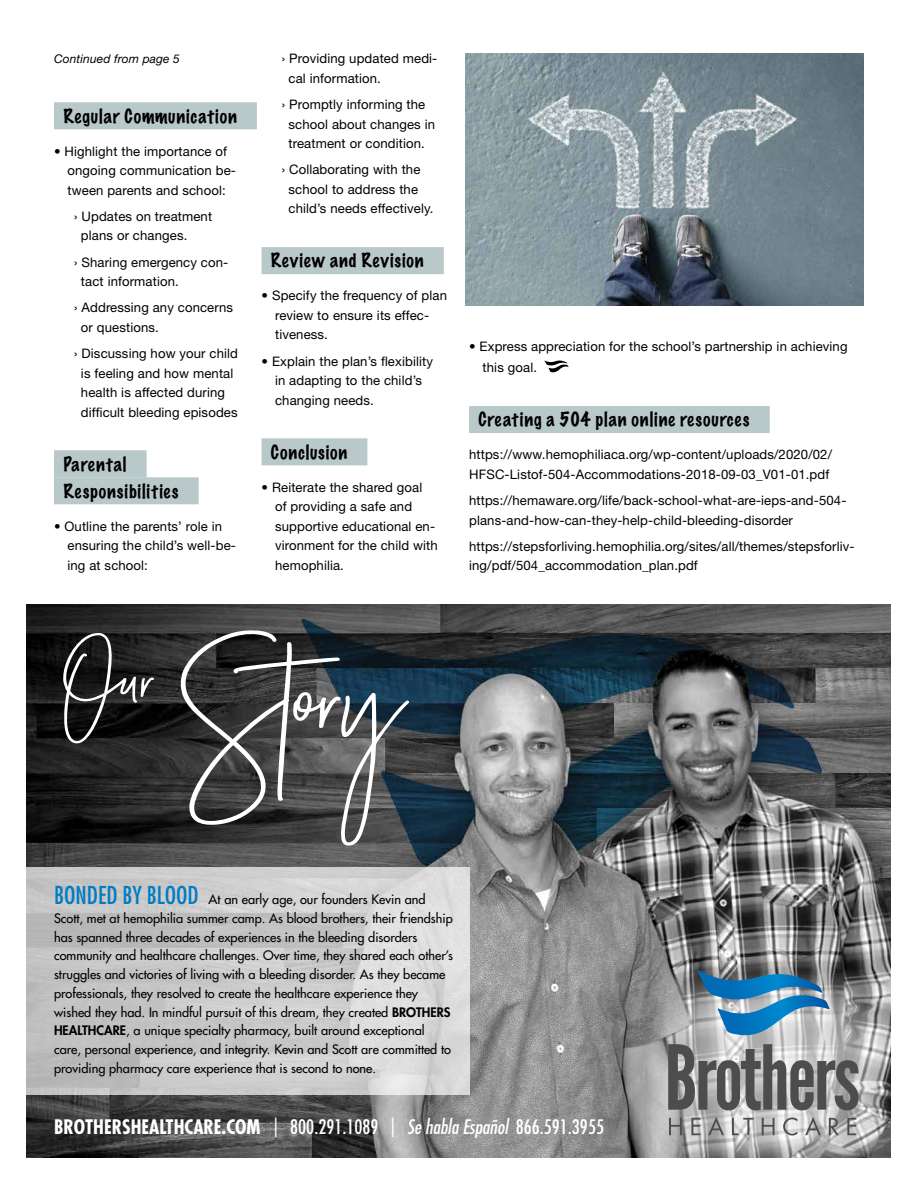
<style>
.page{position:relative;width:918px;height:1188px;background:#fff}
.page>*{position:absolute;margin:0;border:0;box-sizing:border-box;transform-origin:0 0}
.t1{font:condensed 19.5px "Futura Std";color:#fff}
.t2{font:100 18px/27px "Marker Felt";letter-spacing:.05em;color:#000}
.t3{font:13.2px/19.5px "Helvetica Neue LT Std";letter-spacing:.01em;color:#000}
.t4{font:500 12.75px/18.8px "Futura Std";color:#000}
.t5{font:italic 12px "Helvetica Neue LT Std";letter-spacing:.01em;color:#000}
.s1{font-weight:400;font-stretch:condensed;font-size:24px;color:#007cc4}
.s2{font-weight:800}
.s3{font-weight:700}
.s4{font-style:italic}
</style>
<div class="page">
<div style="left:54px;top:102px;width:203px;height:27px;background:#b9c8c8"></div>
<div style="left:54px;top:450px;width:93px;height:27px;background:#b9c8c8"></div>
<div style="left:54px;top:477px;width:145px;height:27px;background:#b9c8c8"></div>
<div style="left:262px;top:247px;width:182px;height:27px;background:#b9c8c8"></div>
<div style="left:262px;top:438px;width:105px;height:27px;background:#b9c8c8"></div>
<div style="left:469px;top:406px;width:301px;height:27px;background:#b9c8c8"></div>
<svg style="left:544px;top:360px;width:25px;height:13px"></svg>
<img style="left:466px;top:54px;width:398px;height:252px">
<img style="left:27px;top:604px;width:864px;height:554px">
<svg style="left:26px;top:867px;width:444px;height:228px;background:#ccc"></svg>
<svg style="left:640px;top:969px;width:251px;height:189px;background:#a6a6a7"></svg>
<svg style="left:62px;top:633px;width:93px;height:113px;background:#323232"></svg>
<svg style="left:180px;top:630px;width:230px;height:217px;background:#4d5052"></svg>
<svg style="left:697px;top:970px;width:126px;height:62px;background:#5e93b4"></svg>
<svg style="left:668px;top:1044px;width:191px;height:66px;background:#868688"></svg>
<svg style="left:669px;top:1118px;width:13px;height:17px"></svg>
<svg style="left:691px;top:1118px;width:9px;height:17px"></svg>
<svg style="left:708px;top:1117px;width:16px;height:18px"></svg>
<svg style="left:732px;top:1118px;width:22px;height:17px"></svg>
<svg style="left:762px;top:1118px;width:13px;height:17px"></svg>
<svg style="left:783px;top:1118px;width:14px;height:18px"></svg>
<svg style="left:805px;top:1117px;width:16px;height:18px"></svg>
<svg style="left:829px;top:1118px;width:10px;height:17px"></svg>
<svg style="left:847px;top:1118px;width:9px;height:17px"></svg>
<p class="t5" style="left:54px;top:51px;width:127px">Continued from page 5</p>
<h2 class="t2" style="left:63px;top:102px;width:175px">Regular Communication</h2>
<p class="t3" style="left:68px;top:141px;width:170px;text-indent:-14px">• Highlight the importance of ongoing communication be&shy;tween parents and school:</p>
<p class="t3" style="left:81px;top:206px;width:133px;text-indent:-7px">› Updates on treatment plans or changes.</p>
<p class="t3" style="left:81px;top:252px;width:149px;text-indent:-7px">› Sharing emergency con&shy;tact information.</p>
<p class="t3" style="left:81px;top:298px;width:154px;text-indent:-7px">› Addressing any concerns or questions.</p>
<p class="t3" style="left:74px;top:343px;width:165px;text-align:center">› Discussing how your child is feeling and how mental health is affected during difficult bleeding episodes</p>
<h2 class="t2" style="left:63px;top:450px;width:117px">Parental<br>Responsibilities</h2>
<p class="t3" style="left:68px;top:516px;width:170px;text-indent:-14px">• Outline the parents’ role in ensuring the child’s well-be&shy;ing at school:</p>
<p class="t3" style="left:289px;top:49px;width:150px;text-indent:-7px">› Providing updated medi&shy;cal information.</p>
<p class="t3" style="left:289px;top:95px;width:148px;text-indent:-7px">› Promptly informing the school about changes in treatment or condition.</p>
<p class="t3" style="left:289px;top:160px;width:147px;text-indent:-7px">› Collaborating with the school to address the child’s needs effectively.</p>
<h2 class="t2" style="left:271px;top:247px;width:154px">Review and Revision</h2>
<p class="t3" style="left:275px;top:286px;width:174px;text-indent:-14px">• Specify the frequency of plan review to ensure its effec&shy;tiveness.</p>
<p class="t3" style="left:275px;top:351px;width:159px;text-indent:-14px">• Explain the plan’s flexibility in adapting to the child’s changing needs.</p>
<h2 class="t2" style="left:271px;top:438px;width:78px">Conclusion</h2>
<p class="t3" style="left:275px;top:477px;width:164px;text-indent:-14px">• Reiterate the shared goal<br>of providing a safe and supportive educational en&shy;vironment for the child with hemophilia.</p>
<p class="t3" style="left:483px;top:336px;width:366px;line-height:21px;text-indent:-14px">• Express appreciation for the school’s partnership in achieving this goal.</p>
<h2 class="t2" style="left:478px;top:406px;width:273px">Creating a 504 plan online resources</h2>
<p class="t3" style="left:469px;top:445px;width:364px">https://www.hemophiliaca.org/wp-content/uploads/2020/02/<br>HFSC-Listof-504-Accommodations-2018-09-03_V01-01.pdf</p>
<p class="t3" style="left:469px;top:490px;width:379px">https://hemaware.org/life/back-school-what-are-ieps-and-504- plans-and-how-can-they-help-child-bleeding-disorder</p>
<p class="t3" style="left:469px;top:536px;width:387px">https://stepsforliving.hemophilia.org/sites/all/themes/stepsforliv&shy;ing/pdf/504_accommodation_plan.pdf</p>
<p class="t4" style="left:54px;top:890px;width:401px"><span class="s1">BONDED BY BLOOD</span> At an early age, our founders Kevin and Scott, met at hemophilia summer camp. As blood brothers, their friendship has spanned three decades of experiences in the bleeding disorders community and healthcare challenges. Over time, they shared each other’s struggles and victories of living with a bleeding disorder. As they became professionals, they resolved to create the healthcare experience they wished they had. In mindful pursuit of this dream, they created <span class="s2">BROTHERS HEALTHCARE</span>, a unique specialty pharmacy, built around exceptional care, personal experience, and integrity. Kevin and Scott are committed to providing pharmacy care experience that is second to none.</p>
<h1 class="t1" style="left:54px;top:1115px;width:551px"><span class="s3">BROTHERSHEALTHCARE.COM</span> | 800.291.1089 | <span class="s4">Se habla Español</span> 866.591.3955</h1>
</div>
